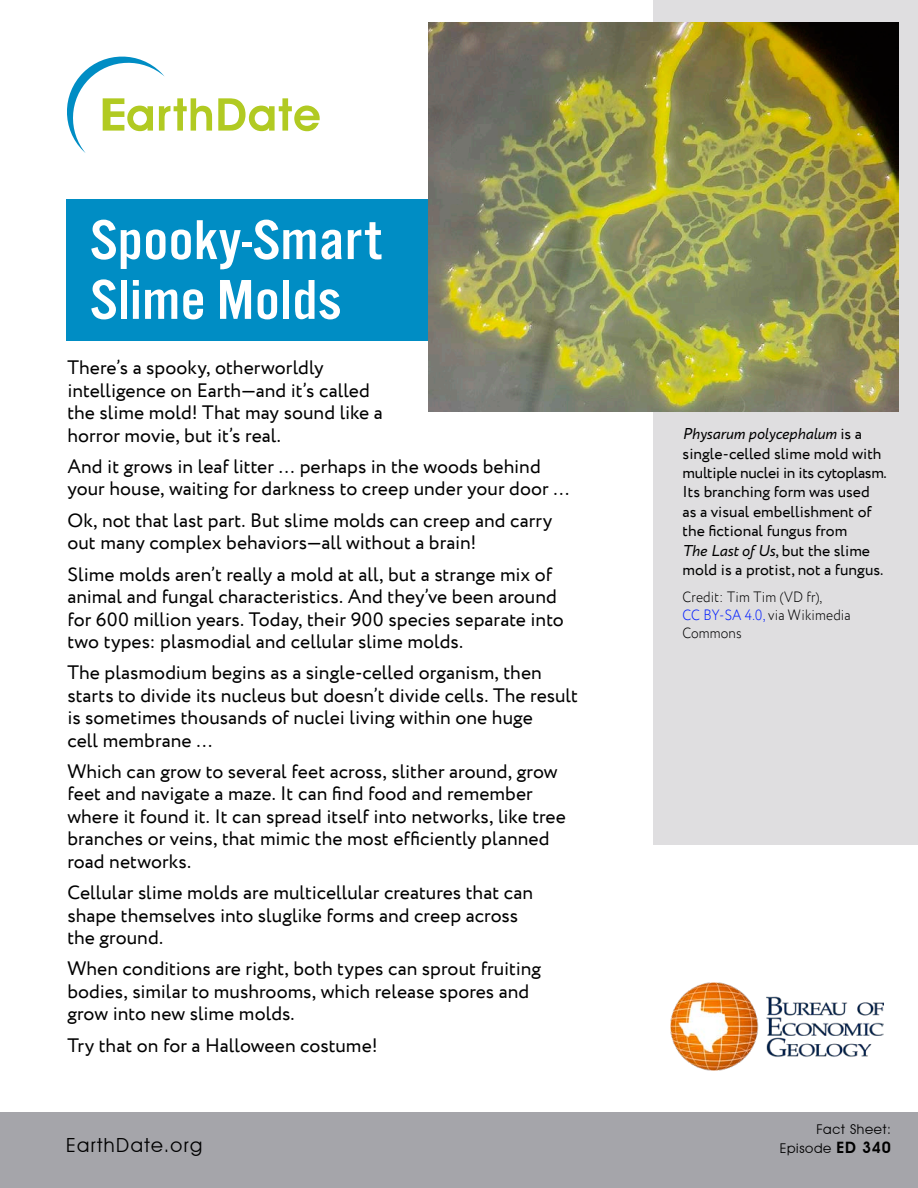
<style>
.page{position:relative;width:918px;height:1188px;background:#fff}
.page>*{position:absolute;margin:0;border:0;box-sizing:border-box;transform-origin:0 0}
.t1{font:58.35px/59.8px "Alternate Got No 3 D";letter-spacing:.01em;color:#fff;scale:1.1 1}
.t2{font:19.5px/22.4px "Circe";color:#000}
.t3{font:19.5px "Avant Garde IT Cby BT";letter-spacing:.075em;color:#000}
.t4{font:15.75px/19.5px "Circe";color:#000}
.t5{font:300 15px/18px "Circe";letter-spacing:.01em;color:#000;scale:.9 1}
.t6{font:13.5px/18.9px "Avant Garde IT Cby BT";letter-spacing:.05em;color:#000;text-align:right}
.s1{font-style:italic}
.s2{color:#001bff}
.s3{font-weight:600;font-size:15.75px}
</style>
<div class="page">
<div style="left:66px;top:199px;width:833px;height:142px;background:#008dc4"></div>
<div style="left:653px;top:0;width:265px;height:845px;background:#dfdee0"></div>
<svg style="left:67px;top:56px;width:145px;height:97px"></svg>
<svg style="left:218px;top:98px;width:102px;height:33px"></svg>
<img style="left:671px;top:983px;width:213px;height:88px">
<div style="left:0;top:1112px;width:918px;height:76px;background:#a5a5aa"></div>
<img style="left:428px;top:22px;width:470px;height:389px">
<h1 class="t1" style="left:90px;top:210px;width:267px">Spooky-Smart<br>Slime Molds</h1>
<p class="t2" style="left:67px;top:357px;width:317px">There’s a spooky, otherworldly intelligence on Earth—and it’s called the slime mold! That may sound like a horror movie, but it’s real.</p>
<p class="t2" style="left:67px;top:456px;width:504px">And it grows in leaf litter … perhaps in the woods behind your house, waiting for darkness to creep under your door …</p>
<p class="t2" style="left:67px;top:510px;width:487px">Ok, not that last part. But slime molds can creep and carry out many complex behaviors—all without a brain!</p>
<p class="t2" style="left:67px;top:564px;width:498px">Slime molds aren’t really a mold at all, but a strange mix of animal and fungal characteristics. And they’ve been around for 600 million years. Today, their 900 species separate into two types: plasmodial and cellular slime molds.</p>
<p class="t2" style="left:67px;top:662px;width:512px">The plasmodium begins as a single-celled organism, then starts to divide its nucleus but doesn’t divide cells. The result is sometimes thousands of nuclei living within one huge<br>cell membrane …</p>
<p class="t2" style="left:67px;top:761px;width:500px">Which can grow to several feet across, slither around, grow feet and navigate a maze. It can find food and remember where it found it. It can spread itself into networks, like tree branches or veins, that mimic the most efficiently planned road networks.</p>
<p class="t2" style="left:67px;top:882px;width:467px">Cellular slime molds are multicellular creatures that can shape themselves into sluglike forms and creep across the ground.</p>
<p class="t2" style="left:67px;top:958px;width:475px">When conditions are right, both types can sprout fruiting bodies, similar to mushrooms, which release spores and grow into new slime molds.</p>
<p class="t2" style="left:67px;top:1034px;width:312px">Try that on for a Halloween costume!</p>
<p class="t3" style="left:66px;top:1134px;width:138px">EarthDate.org</p>
<p class="t4" style="left:683px;top:425px;width:206px"><span class="s1">Physarum polycephalum</span> is a single-celled slime mold with multiple nuclei in its cytoplasm.<br>Its branching form was used as a visual embellishment of the fictional fungus from<br><span class="s1">The Last of Us</span>, but the slime mold is a protist, not a fungus.</p>
<p class="t5" style="left:683px;top:588px;width:188px">Credit: Tim Tim (VD fr),<br><span class="s2">CC BY-SA 4.0,</span> via Wikimedia<br>Commons</p>
<p class="t6" style="left:780px;top:1120px;width:113px">Fact Sheet:<br>Episode <span class="s3">ED 340</span></p>
</div>
